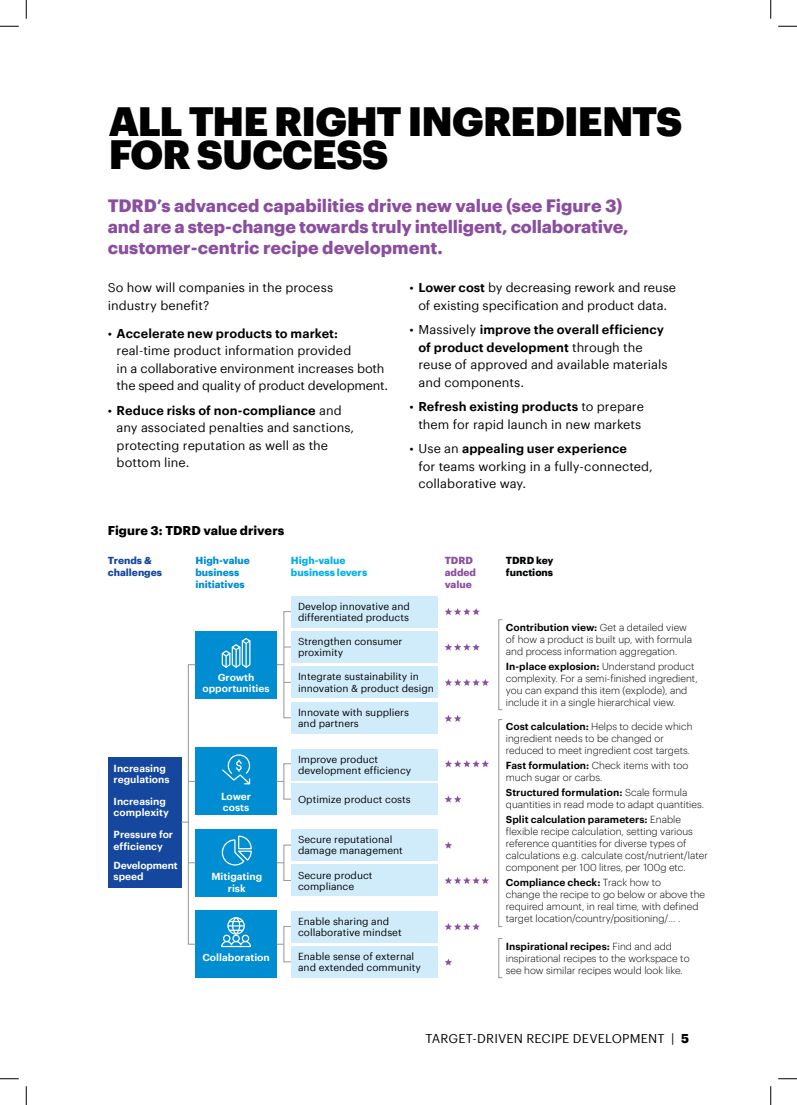
<style>
.page{position:relative;width:797px;height:1105px;background:#fff}
.page>*{position:absolute;margin:0;border:0;box-sizing:border-box;transform-origin:0 0}
.L1T_-_colour{font:900 40px/32.5px "Graphik";letter-spacing:-.02em;color:#000}
.Callout_-_colour{font:700 17.5px/21px "Graphik";letter-spacing:-.005em;color:#8b4e9f}
.Bullet_-_black{font:12.5px/17.5px "Graphik";letter-spacing:-.005em;color:#000}
.Text_-_black{font:12.5px/17.5px "Graphik";letter-spacing:.005em;color:#000}
.Figure_Title{font:700 12.5px "Graphik";letter-spacing:.005em;color:#000}
.t1{font:300 10px/12px "Graphik";color:#030505}
.t2{font:10px/11.2px "Graphik";color:#000}
.t3{font:600 10px/11.2px "Graphik";color:#fff}
.t4{font:700 10px/12px "Graphik";color:#008dd1}
.t5{font:700 10px/12px "Graphik";color:#00b0eb}
.t6{font:700 10px/12px "Graphik";color:#16479e}
.t7{font:600 10px/11.2px "Graphik";letter-spacing:-.02em;color:#fff}
.t8{font:700 10px/12px "Graphik";color:#030505}
.t9{font:700 10px/12px "Graphik";color:#8c4f9f}
.s1{font-weight:600}
.s2{font-weight:700}
</style>
<div class="page">
<div style="left:195px;top:829px;width:82px;height:67px;background:#008dd1"></div>
<div style="left:195px;top:911px;width:82px;height:67px;background:#008dd1"></div>
<div style="left:195px;top:748px;width:82px;height:67px;background:#008dd1"></div>
<div style="left:195px;top:631px;width:82px;height:67px;background:#008dd1"></div>
<div style="left:108px;top:757px;width:73px;height:130px;background:#16479e"></div>
<div style="left:291px;top:596px;width:147px;height:31px;background:#d0ebfa"></div>
<div style="left:291px;top:666px;width:147px;height:32px;background:#d0ebfa"></div>
<div style="left:291px;top:631px;width:147px;height:32px;background:#d0ebfa"></div>
<div style="left:291px;top:702px;width:147px;height:32px;background:#d0ebfa"></div>
<div style="left:291px;top:783px;width:147px;height:32px;background:#d0ebfa"></div>
<div style="left:291px;top:749px;width:147px;height:32px;background:#d0ebfa"></div>
<div style="left:291px;top:829px;width:147px;height:32px;background:#d0ebfa"></div>
<div style="left:291px;top:864px;width:147px;height:32px;background:#d0ebfa"></div>
<div style="left:291px;top:911px;width:147px;height:31px;background:#d0ebfa"></div>
<div style="left:291px;top:946px;width:147px;height:32px;background:#d0ebfa"></div>
<div style="left:498px;top:719px;width:4px;height:208px;border:1px solid #969696"></div>
<div style="left:498px;top:938px;width:4px;height:40px;border:1px solid #969696"></div>
<div style="left:498px;top:619px;width:4px;height:91px;border:1px solid #969696"></div>
<div style="left:283px;top:611px;width:8px;height:107px;border:1px solid #969696"></div>
<div style="left:283px;top:763px;width:8px;height:36px;border:1px solid #969696"></div>
<div style="left:188px;top:664px;width:8px;height:280px;border:1px solid #969696"></div>
<div style="left:283px;top:845px;width:8px;height:36px;border:1px solid #969696"></div>
<div style="left:283px;top:926px;width:8px;height:36px;border:1px solid #969696"></div>
<svg style="left:445px;top:608px;width:35px;height:7px"></svg>
<svg style="left:445px;top:643px;width:35px;height:8px"></svg>
<svg style="left:445px;top:715px;width:16px;height:7px"></svg>
<svg style="left:445px;top:841px;width:7px;height:8px"></svg>
<svg style="left:445px;top:795px;width:16px;height:8px"></svg>
<svg style="left:445px;top:679px;width:44px;height:7px"></svg>
<svg style="left:445px;top:760px;width:44px;height:7px"></svg>
<svg style="left:445px;top:958px;width:7px;height:7px"></svg>
<svg style="left:445px;top:923px;width:35px;height:7px"></svg>
<svg style="left:445px;top:877px;width:44px;height:7px"></svg>
<svg style="left:221px;top:917px;width:31px;height:31px"></svg>
<svg style="left:222px;top:754px;width:29px;height:31px"></svg>
<svg style="left:221px;top:638px;width:30px;height:30px"></svg>
<hr style="left:245px;top:643px;width:2px;height:24px;background:#fff">
<svg style="left:221px;top:835px;width:31px;height:31px"></svg>
<svg style="left:0;top:25px;width:19px;height:2px"></svg>
<svg style="left:778px;top:25px;width:19px;height:2px"></svg>
<svg style="left:0;top:1078px;width:19px;height:1px"></svg>
<svg style="left:778px;top:1078px;width:19px;height:1px"></svg>
<svg style="left:25px;top:0;width:2px;height:19px"></svg>
<svg style="left:25px;top:1086px;width:2px;height:19px"></svg>
<svg style="left:770px;top:0;width:1px;height:19px"></svg>
<svg style="left:770px;top:1086px;width:1px;height:19px"></svg>
<p class="L1T_-_colour" style="left:109px;top:102px;width:575px">ALL THE RIGHT INGREDIENTS<br>FOR SUCCESS</p>
<p class="Callout_-_colour" style="left:108px;top:193px;width:522px">TDRD’s advanced capabilities drive new value (see Figure 3) and are a step-change towards truly intelligent, collaborative, customer-centric recipe development.</p>
<p class="Text_-_black" style="left:108px;top:278px;width:227px">So how will companies in the process industry benefit?</p>
<p class="Bullet_-_black" style="left:117px;top:323px;width:273px;text-indent:-9px">• <span class="s1">Accelerate new products to market: </span>real-time product information provided<br>in a collaborative environment increases both the speed and quality of product development.</p>
<p class="Bullet_-_black" style="left:117px;top:400px;width:239px;text-indent:-9px">• <span class="s1">Reduce risks of non-compliance</span> and any associated penalties and sanctions, protecting reputation as well as the bottom line.</p>
<p class="Figure_Title" style="left:108px;top:520px;width:178px">Figure 3: TDRD value drivers</p>
<p class="t6" style="left:108px;top:554px;width:56px">Trends &amp; challenges</p>
<p class="t4" style="left:195px;top:554px;width:56px">High-value business initiatives</p>
<p class="t5" style="left:291px;top:554px;width:78px">High-value business levers</p>
<p class="Bullet_-_black" style="left:409px;top:278px;width:268px;text-align:center">• <span class="s1">Lower cost</span> by decreasing rework and reuse of existing specification and product data.</p>
<p class="Bullet_-_black" style="left:418px;top:320px;width:251px;text-indent:-9px">• Massively <span class="s1">improve the overall efficiency of product development</span> through the reuse of approved and available materials and components.</p>
<p class="Bullet_-_black" style="left:409px;top:397px;width:236px;text-align:center">• <span class="s1">Refresh existing products</span> to prepare them for rapid launch in new markets</p>
<p class="Bullet_-_black" style="left:418px;top:439px;width:236px;text-indent:-9px">• Use an <span class="s1">appealing user experience<br></span>for teams working in a fully-connected, collaborative way.</p>
<p class="t9" style="left:444px;top:554px;width:33px">TDRD added value</p>
<p class="t8" style="left:506px;top:554px;width:49px">TDRD key functions</p>
<p class="t3" style="left:202px;top:671px;width:69px;text-align:center">Growth opportunities</p>
<p class="t3" style="left:114px;top:762px;width:58px">Increasing regulations</p>
<p class="t3" style="left:114px;top:795px;width:57px">Increasing complexity</p>
<p class="t3" style="left:114px;top:828px;width:61px">Pressure for efficiency</p>
<p class="t7" style="left:114px;top:859px;width:65px">Development speed</p>
<p class="t3" style="left:221px;top:789px;width:32px">Lower costs</p>
<p class="t3" style="left:211px;top:870px;width:52px;line-height:12px;text-align:center">Mitigating risk</p>
<p class="t3" style="left:202px;top:951px;width:69px">Collaboration</p>
<p class="t2" style="left:298px;top:600px;width:113px">Develop innovative and differentiated products</p>
<p class="t2" style="left:298px;top:635px;width:106px">Strengthen consumer proximity</p>
<p class="t2" style="left:298px;top:670px;width:137px">Integrate sustainability in innovation &amp; product design</p>
<p class="t2" style="left:298px;top:706px;width:112px">Innovate with suppliers and partners</p>
<p class="t2" style="left:298px;top:753px;width:115px">Improve product development efficiency</p>
<p class="t2" style="left:298px;top:793px;width:114px">Optimize product costs</p>
<p class="t2" style="left:298px;top:833px;width:106px">Secure reputational damage management</p>
<p class="t2" style="left:298px;top:868px;width:76px">Secure product compliance</p>
<p class="t2" style="left:298px;top:914px;width:105px">Enable sharing and collaborative mindset</p>
<p class="t2" style="left:298px;top:950px;width:124px">Enable sense of external and extended community</p>
<p class="t1" style="left:506px;top:621px;width:188px"><span class="s1">Contribution view:</span> Get a detailed view of how a product is built up, with formula and process information aggregation.</p>
<p class="t1" style="left:506px;top:660px;width:193px"><span class="s1">In-place explosion:</span> Understand product complexity. For a semi-finished ingredient, you can expand this item (explode), and include it in a single hierarchical view.</p>
<p class="t1" style="left:506px;top:719px;width:188px"><span class="s1">Cost calculation:</span> Helps to decide which ingredient needs to be changed or reduced to meet ingredient cost targets.</p>
<p class="t1" style="left:506px;top:759px;width:184px"><span class="s1">Fast formulation:</span> Check items with too much sugar or carbs.</p>
<p class="t1" style="left:506px;top:786px;width:200px"><span class="s1">Structured formulation:</span> Scale formula quantities in read mode to adapt quantities.</p>
<p class="t1" style="left:506px;top:812px;width:204px"><span class="s1">Split calculation parameters:</span> Enable flexible recipe calculation, setting various reference quantities for diverse types of calculations e.g. calculate cost/nutrient/later component per 100 litres, per 100g etc.</p>
<p class="t1" style="left:506px;top:875px;width:201px"><span class="s1">Compliance check:</span> Track how to<br>change the recipe to go below or above the required amount, in real time, with defined target location/country/positioning/… .</p>
<p class="t1" style="left:506px;top:939px;width:185px"><span class="s1">Inspirational recipes:</span> Find and add inspirational recipes to the workspace to see how similar recipes would look like.</p>
<p class="Bullet_-_black" style="left:425px;top:1029px;width:265px">TARGET-DRIVEN RECIPE DEVELOPMENT | <span class="s2">5</span></p>
</div>
